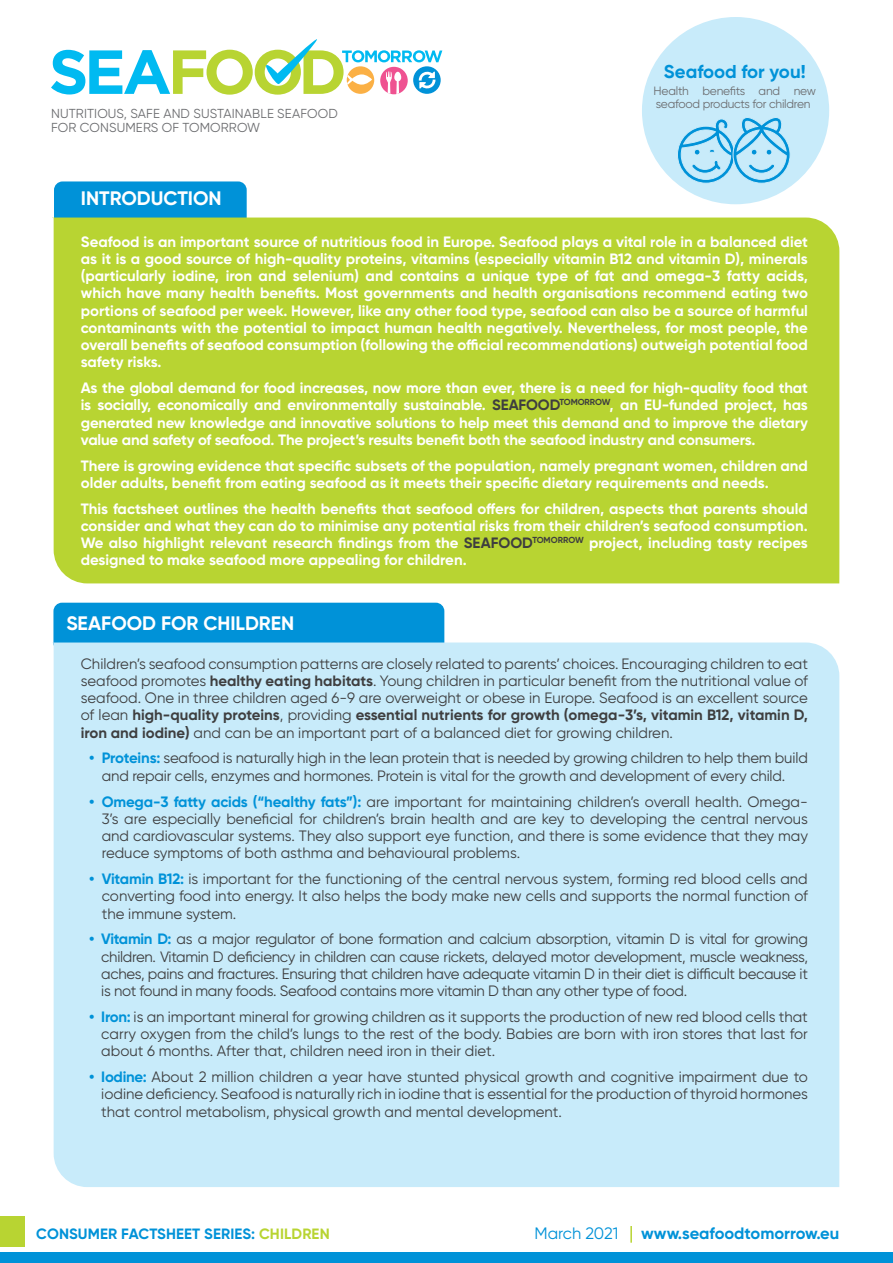
<style>
.page{position:relative;width:893px;height:1263px;background:#fff}
.page>*{position:absolute;margin:0;border:0;box-sizing:border-box;transform-origin:0 0}
.t1{font:700 19.5px "Gilroy";color:#fff}
.t2{font:700 18.6px "Gilroy";color:#0092d8}
.t3{font:700 16.5px "Gilroy";color:#0092d8}
.t4{font:16.5px "Gilroy";color:#0092d8}
.t5{font:15px/17.2px "Gilroy";letter-spacing:-.01em;color:#3e3e3f;text-align:justify}
.t6{font:700 15px/17.2px "Gilroy";color:#fff;text-align:justify}
.t7{font:700 15px "Gilroy";letter-spacing:.01em;color:#0092d8}
.t8{font:13.05px/14.2px "Gilroy";letter-spacing:.01em;color:#6c6d70}
.t9{font:12px/13.2px "Gilroy";letter-spacing:-.02em;color:#6c6d70}
.s1{color:#3e3e3f}
.s2{font-weight:700}
.s3{font-weight:700;color:#0092d8}
.s4{color:#b8d432}
</style>
<div class="page">
<div style="left:54px;top:181px;width:193px;height:49px;background:#0092d8;border-radius:9px"></div>
<div style="left:53px;top:603px;width:391px;height:49px;background:#0092d8;border-radius:9px"></div>
<div style="left:53px;top:218px;width:786px;height:365px;background:#b8d432"></div>
<div style="left:52px;top:642px;width:787px;height:545px;background:#c8ebfa"></div>
<div style="left:0;top:1252px;width:893px;height:11px;background:#0092d8"></div>
<svg style="left:51px;top:39px;width:391px;height:56px"></svg>
<svg style="left:630px;top:1226px;width:2px;height:17px"></svg>
<div style="left:0;top:1216px;width:24px;height:31px;background:#b8d432"></div>
<div style="left:644px;top:19px;width:183px;height:183px;background:#c8ebfa;border-radius:50%"></div>
<div style="left:642px;top:17px;width:187px;height:187px;border:4px solid #c8ebfa;border-radius:50%"></div>
<svg style="left:677px;top:117px;width:113px;height:67px"></svg>
<p class="t8" style="left:51px;top:106px;width:288px">NUTRITIOUS, SAFE AND SUSTAINABLE SEAFOOD<br>FOR CONSUMERS OF TOMORROW</p>
<p class="t1" style="left:81px;top:186px;width:142px">INTRODUCTION</p>
<p class="t2" style="left:664px;top:60px;width:143px">Seafood for you!</p>
<p class="t9" style="left:654px;top:84px;width:164px">Health benefits and new seafood products for children</p>
<p class="t6" style="left:81px;top:233px;width:729px">Seafood is an important source of nutritious food in Europe. Seafood plays a vital role in a balanced diet as it is a good source of high-quality proteins, vitamins (especially vitamin B12 and vitamin D), minerals (particularly iodine, iron and selenium) and contains a unique type of fat and omega-3 fatty acids, which have many health benefits. Most governments and health organisations recommend eating two portions of seafood per week. However, like any other food type, seafood can also be a source of harmful contaminants with the potential to impact human health negatively. Nevertheless, for most people, the overall benefits of seafood consumption (following the official recommendations) outweigh potential food safety risks.</p>
<p class="t6" style="left:81px;top:379px;width:729px">As the global demand for food increases, now more than ever, there is a need for high-quality food that is socially, economically and environmentally sustainable. <span class="s1">SEAFOOD</span><sup>TOMORROW</sup>, an EU-funded project, has generated new knowledge and innovative solutions to help meet this demand and to improve the dietary value and safety of seafood. The project’s results benefit both the seafood industry and consumers.</p>
<p class="t6" style="left:81px;top:457px;width:729px">There is growing evidence that specific subsets of the population, namely pregnant women, children and older adults, benefit from eating seafood as it meets their specific dietary requirements and needs.</p>
<p class="t6" style="left:81px;top:500px;width:729px">This factsheet outlines the health benefits that seafood offers for children, aspects that parents should consider and what they can do to minimise any potential risks from their children’s seafood consumption.<br>We also highlight relevant research findings from the <span class="s1">SEAFOOD</span><sup>TOMORROW</sup> project, including tasty recipes designed to make seafood more appealing for children.</p>
<p class="t1" style="left:66px;top:611px;width:229px">SEAFOOD FOR CHILDREN</p>
<p class="t5" style="left:81px;top:655px;width:729px">Children’s seafood consumption patterns are closely related to parents’ choices. Encouraging children to eat seafood promotes <span class="s2">healthy eating habitats</span>. Young children in particular benefit from the nutritional value of seafood. One in three children aged 6-9 are overweight or obese in Europe. Seafood is an excellent source of lean <span class="s2">high-quality proteins</span>, providing <span class="s2">essential nutrients for growth (omega-3’s, vitamin B12, vitamin D, iron and iodine)</span> and can be an important part of a balanced diet for growing children.</p>
<p class="t5" style="left:102px;top:749px;width:708px;text-indent:-12px"><span class="s3">• Proteins:</span> seafood is naturally high in the lean protein that is needed by growing children to help them build and repair cells, enzymes and hormones. Protein is vital for the growth and development of every child.</p>
<p class="t5" style="left:102px;top:792px;width:708px;text-indent:-12px"><span class="s3">• Omega-3 fatty acids (“healthy fats”):</span> are important for maintaining children’s overall health. Omega-3’s are especially beneficial for children’s brain health and are key to developing the central nervous and cardiovascular systems. They also support eye function, and there is some evidence that they may reduce symptoms of both asthma and behavioural problems.</p>
<p class="t5" style="left:102px;top:870px;width:708px;text-indent:-12px"><span class="s3">• Vitamin B12:</span> is important for the functioning of the central nervous system, forming red blood cells and converting food into energy. It also helps the body make new cells and supports the normal function of the immune system.</p>
<p class="t5" style="left:101px;top:930px;width:708px;text-indent:-12px"><span class="s3">• Vitamin D:</span> as a major regulator of bone formation and calcium absorption, vitamin D is vital for growing children. Vitamin D deficiency in children can cause rickets, delayed motor development, muscle weakness, aches, pains and fractures. Ensuring that children have adequate vitamin D in their diet is difficult because it is not found in many foods. Seafood contains more vitamin D than any other type of food.</p>
<p class="t5" style="left:101px;top:1008px;width:708px;text-indent:-12px"><span class="s3">• Iron:</span> is an important mineral for growing children as it supports the production of new red blood cells that carry oxygen from the child’s lungs to the rest of the body. Babies are born with iron stores that last for about 6 months. After that, children need iron in their diet.</p>
<p class="t5" style="left:101px;top:1068px;width:708px;text-indent:-12px"><span class="s3">• Iodine:</span> About 2 million children a year have stunted physical growth and cognitive impairment due to iodine deficiency. Seafood is naturally rich in iodine that is essential for the production of thyroid hormones that control metabolism, physical growth and mental development.</p>
<p class="t7" style="left:36px;top:1225px;width:295px">CONSUMER FACTSHEET SERIES: <span class="s4">CHILDREN</span></p>
<p class="t4" style="left:534px;top:1223px;width:85px">March 2021</p>
<p class="t3" style="left:641px;top:1223px;width:199px">www.seafoodtomorrow.eu</p>
</div>
